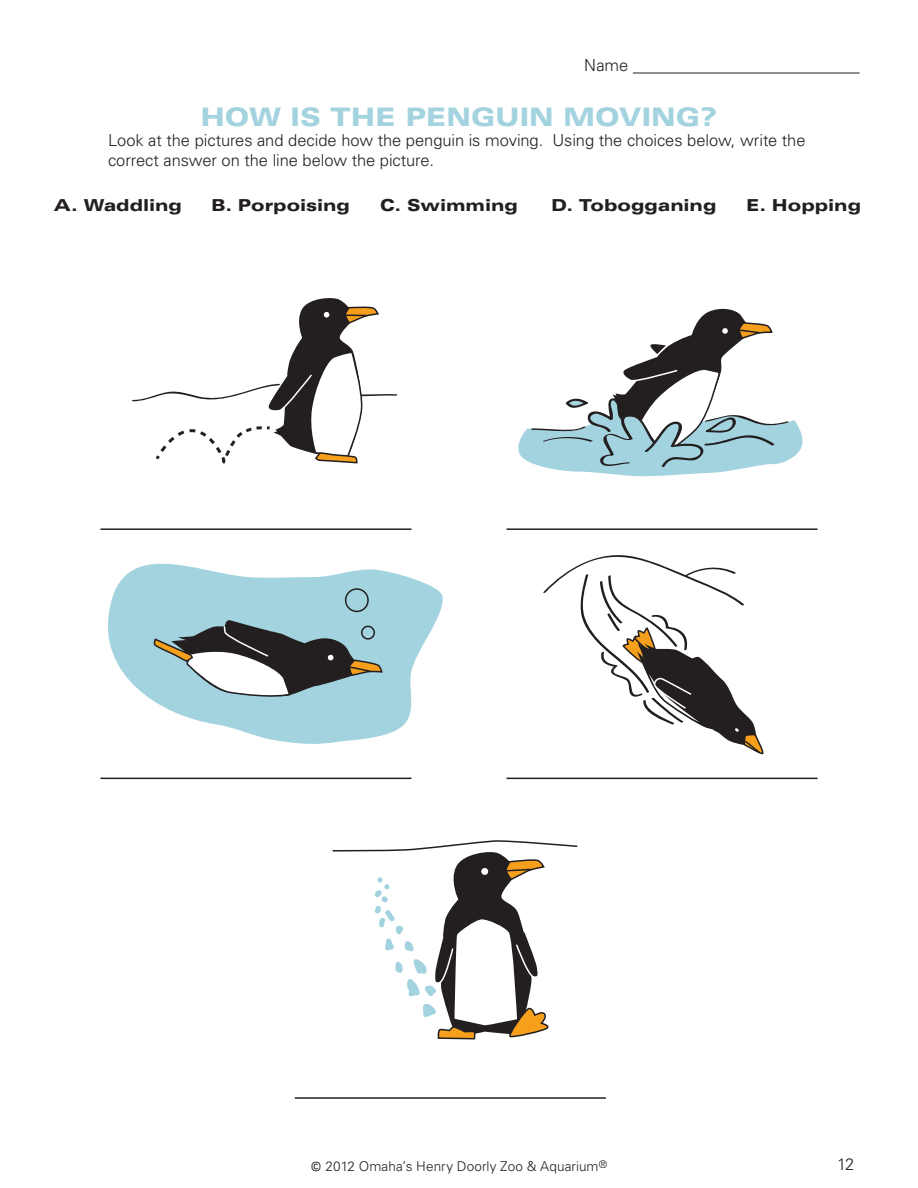
<style>
.page{position:relative;width:918px;height:1188px;background:#fff}
.page>*{position:absolute;margin:0;border:0;box-sizing:border-box;transform-origin:0 0}
.Heading_2{font:900 expanded 25.5px "Univers LT Std";letter-spacing:-.005em;color:#a3d3df}
.t1{font:300 16.5px/19.8px "Univers LT Std";letter-spacing:-.005em;color:#231f20}
.Subheading_2{font:900 expanded 16.5px "Univers LT Std";color:#231f20}
.t2{font:300 13.5px "Univers LT Std";letter-spacing:.005em;color:#231f20}
.s1{font-family:"Calibri";font-weight:400}
</style>
<div class="page">
<hr style="left:633px;top:73px;width:227px;height:1px;background:#231f20">
<hr style="left:100px;top:528px;width:311px;height:2px;background:#231f20">
<hr style="left:100px;top:778px;width:311px;height:1px;background:#231f20">
<hr style="left:507px;top:528px;width:311px;height:2px;background:#231f20">
<hr style="left:507px;top:778px;width:311px;height:1px;background:#231f20">
<hr style="left:295px;top:1097px;width:311px;height:2px;background:#231f20">
<svg style="left:131px;top:298px;width:267px;height:166px"></svg>
<hr style="left:345px;top:314px;width:22px;height:2px;background:#231f20">
<svg style="left:518px;top:308px;width:285px;height:169px"></svg>
<svg style="left:108px;top:563px;width:335px;height:181px;fill:#a3d3df"></svg>
<svg style="left:154px;top:619px;width:229px;height:80px"></svg>
<div style="left:346px;top:589px;width:22px;height:22px;background:#a3d3df;border-radius:50%"></div>
<div style="left:345px;top:588px;width:24px;height:24px;border:2px solid #231f20;border-radius:50%"></div>
<div style="left:362px;top:626px;width:12px;height:13px;background:#a3d3df;border-radius:50%"></div>
<div style="left:361px;top:626px;width:14px;height:14px;border:2px solid #231f20;border-radius:50%"></div>
<svg style="left:332px;top:840px;width:246px;height:200px"></svg>
<svg style="left:543px;top:555px;width:221px;height:200px"></svg>
<p class="t1" style="left:584px;top:56px;width:46px">Name</p>
<p class="Heading_2" style="left:200px;top:103px;width:519px">HOW IS THE PENGUIN MOVING?</p>
<p class="t1" style="left:108px;top:131px;width:699px">Look at the pictures and decide how the penguin is moving. Using the choices below, write the correct answer on the line below the picture.</p>
<p class="Subheading_2" style="left:54px;top:195px;width:129px">A. Waddling</p>
<p class="Subheading_2" style="left:211px;top:195px;width:140px">B. Porpoising</p>
<p class="Subheading_2" style="left:380px;top:195px;width:139px">C. Swimming</p>
<p class="Subheading_2" style="left:551px;top:195px;width:167px">D. Tobogganing</p>
<p class="Subheading_2" style="left:746px;top:195px;width:116px">E. Hopping</p>
<p class="t2" style="left:311px;top:1158px;width:298px"><span class="s1">©</span> 2012 Omaha’s Henry Doorly Zoo &amp; Aquarium<sup>®</sup></p>
<p class="t1" style="left:837px;top:1154px;width:19px">12</p>
</div>
